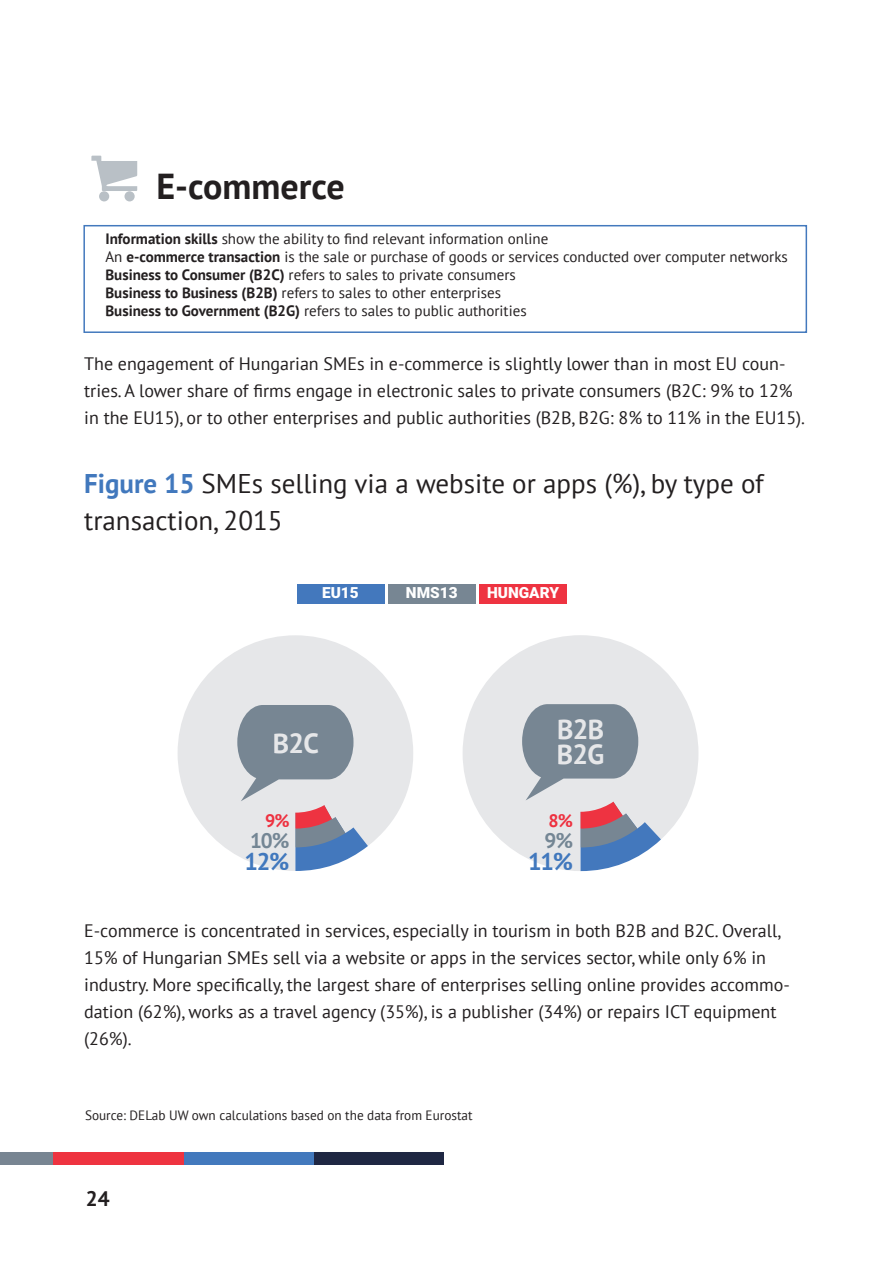
<style>
.page{position:relative;width:893px;height:1263px;background:#fff}
.page>*{position:absolute;margin:0;border:0;box-sizing:border-box;transform-origin:0 0}
.t1{font:700 36px "PT Sans";color:#231f20}
.t2{font:700 27.75px/24.9px "PT Sans";letter-spacing:-.025em;color:#e6e7e9}
.t3{font:27px/37.5px "PT Sans";color:#231f20}
.t4{font:700 24px "PT Sans";color:#4178bd}
.t5{font:700 21px "PT Sans";color:#748694}
.t6{font:700 21px "PT Sans";color:#231f20}
.t7{font:18px/27px "PT Sans";color:#231f20}
.t8{font:700 18px "PT Sans";color:#ee3140}
.t9{font:900 15.3px "Roboto";color:#fff}
.t10{font:15px/18px "PT Sans";color:#231f20}
.t11{font:13.5px "PT Sans";color:#231f20}
.s1{font-weight:700}
.s2{font-weight:700;color:#4178bd}
</style>
<div class="page">
<div style="left:314px;top:1152px;width:130px;height:13px;background:#1f2743"></div>
<div style="left:183px;top:1152px;width:131px;height:13px;background:#4379bd"></div>
<div style="left:53px;top:1152px;width:130px;height:13px;background:#ee3340"></div>
<div style="left:0;top:1152px;width:53px;height:13px;background:#788592"></div>
<div style="left:297px;top:584px;width:87px;height:19px;background:#4378bd"></div>
<div style="left:388px;top:584px;width:87px;height:19px;background:#778693"></div>
<div style="left:479px;top:584px;width:88px;height:19px;background:#ee3341"></div>
<div style="left:83px;top:225px;width:724px;height:108px;border:2px solid #4379bd"></div>
<svg style="left:178px;top:635px;width:235px;height:188px;fill:#e7e8ea"></svg>
<svg style="left:201px;top:659px;width:189px;height:212px;background:#c8cbd3"></svg>
<svg style="left:463px;top:635px;width:235px;height:189px;fill:#e6e7e9"></svg>
<svg style="left:486px;top:659px;width:189px;height:212px;background:#c7cad2"></svg>
<svg style="left:91px;top:156px;width:46px;height:45px"></svg>
<h1 class="t1" style="left:156px;top:174px;width:190px">E- commerce</h1>
<p class="t10" style="left:105px;top:230px;width:684px"><span class="s1">Information skills</span> show the ability to find relevant information online<br>An <span class="s1">e-commerce transaction</span> is the sale or purchase of goods or services conducted over computer networks <span class="s1">Business to Consumer (B2C)</span> refers to sales to private consumers<br><span class="s1">Business to Business (B2B)</span> refers to sales to other enterprises<br><span class="s1">Business to Government (B2G)</span> refers to sales to public authorities</p>
<p class="t7" style="left:84px;top:350px;width:722px">The engagement of Hungarian SMEs in e-commerce is slightly lower than in most EU coun&shy;tries. A lower share of firms engage in electronic sales to private consumers (B2C: 9% to 12% in the EU15), or to other enterprises and public authorities (B2B, B2G: 8% to 11% in the EU15).</p>
<h3 class="t3" style="left:84px;top:464px;width:681px"><span class="s2">Figure 15</span> SMEs selling via a website or apps (%), by type of transaction, 2015</h3>
<p class="t9" style="left:322px;top:584px;width:38px">EU15</p>
<p class="t9" style="left:406px;top:584px;width:53px">NMS13</p>
<p class="t9" style="left:487px;top:584px;width:73px">HUNGARY</p>
<h2 class="t2" style="left:273px;top:731px;width:48px">B2C</h2>
<h2 class="t2" style="left:557px;top:717px;width:49px">B2B<br>B2G</h2>
<p class="t8" style="left:265px;top:814px;width:26px">9%</p>
<p class="t8" style="left:549px;top:814px;width:26px">8%</p>
<p class="t5" style="left:250px;top:833px;width:41px">10%</p>
<p class="t5" style="left:544px;top:833px;width:30px">9%</p>
<h3 class="t4" style="left:244px;top:853px;width:46px">12%</h3>
<h3 class="t4" style="left:528px;top:853px;width:46px">11%</h3>
<p class="t7" style="left:84px;top:917px;width:707px">E- commerce is concentrated in services, especially in tourism in both B2B and B2C. Overall, 15% of Hungarian SMEs sell via a website or apps in the services sector, while only 6% in industry. More specifically, the largest share of enterprises selling online provides accommo&shy;dation (62%), works as a travel agency (35%), is a publisher (34%) or repairs ICT equipment (26%).</p>
<p class="t11" style="left:85px;top:1106px;width:389px">Source: DELab UW own calculations based on the data from Eurostat</p>
<p class="t6" style="left:86px;top:1191px;width:25px">24</p>
</div>
